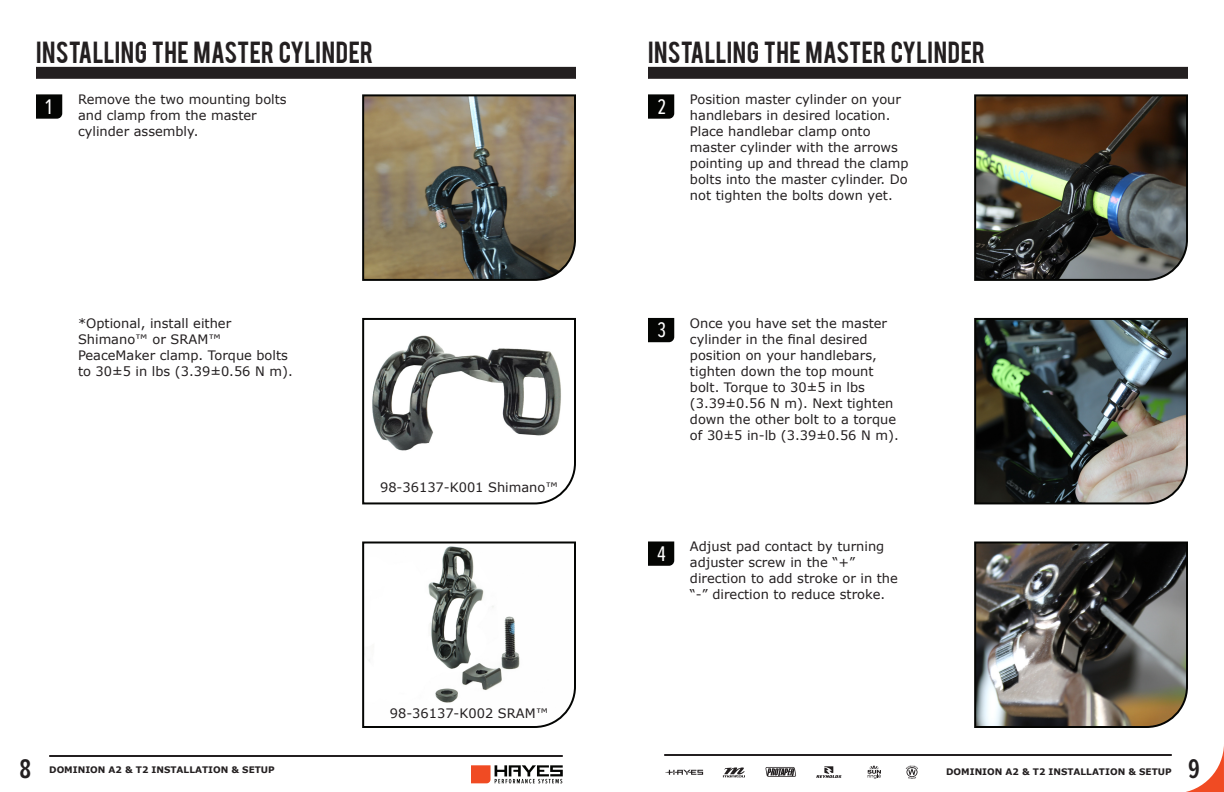
<style>
.page{position:relative;width:1224px;height:792px;background:#fff}
.page>*{position:absolute;margin:0;border:0;box-sizing:border-box;transform-origin:0 0}
.t1{font:600 28px "Proxima Nova Ex Cn";color:#231f20}
.t2{font:24px "Bebas";letter-spacing:.015em;color:#231f20}
.t3{font:22px "Proxima Nova Ex Cn";color:#fff}
.body_copy{font:13px/16px "Verdana";color:#231f20}
.t4{font:700 9px "Verdana";color:#231f20}
</style>
<div class="page">
<hr style="left:664px;top:754px;width:508px;height:2px;background:#231f20">
<svg style="left:665px;top:770px;width:38px;height:5px"></svg>
<svg style="left:723px;top:767px;width:22px;height:10px"></svg>
<svg style="left:765px;top:767px;width:31px;height:10px"></svg>
<svg style="left:867px;top:766px;width:14px;height:13px"></svg>
<svg style="left:816px;top:766px;width:26px;height:12px"></svg>
<svg style="left:906px;top:765px;width:12px;height:14px"></svg>
<svg style="left:1186px;top:746px;width:38px;height:46px"></svg>
<hr style="left:49px;top:755px;width:514px;height:2px;background:#231f20">
<svg style="left:471px;top:765px;width:92px;height:18px"></svg>
<div style="left:36px;top:67px;width:540px;height:11px;background:#231f20"></div>
<div style="left:36px;top:67px;width:540px;height:12px;border:1px solid #231f20"></div>
<div style="left:648px;top:67px;width:540px;height:11px;background:#231f20"></div>
<div style="left:648px;top:67px;width:540px;height:12px;border:1px solid #231f20"></div>
<svg style="left:36px;top:94px;width:26px;height:25px"></svg>
<svg style="left:362px;top:94px;width:214px;height:187px;background:#7d735e"></svg>
<img style="left:974px;top:94px;width:214px;height:187px">
<img style="left:974px;top:317px;width:214px;height:188px">
<svg style="left:648px;top:94px;width:26px;height:25px"></svg>
<svg style="left:648px;top:318px;width:26px;height:24px"></svg>
<svg style="left:362px;top:317px;width:214px;height:188px"></svg>
<svg style="left:362px;top:541px;width:214px;height:187px"></svg>
<svg style="left:648px;top:541px;width:26px;height:25px"></svg>
<img style="left:974px;top:541px;width:214px;height:187px">
<p class="t2" style="left:36px;top:35px;width:339px">INSTALLING THE MASTER CYLINDER</p>
<p class="t2" style="left:648px;top:35px;width:339px">INSTALLING THE MASTER CYLINDER</p>
<p class="t3" style="left:45px;top:94px;width:8px">1</p>
<p class="body_copy" style="left:78px;top:91px;width:210px">Remove the two mounting bolts and clamp from the master cylinder assembly.</p>
<p class="body_copy" style="left:690px;top:91px;width:220px">Position master cylinder on your handlebars in desired location.<br>Place handlebar clamp onto master cylinder with the arrows pointing up and thread the clamp bolts into the master cylinder. Do not tighten the bolts down yet.</p>
<p class="t3" style="left:657px;top:94px;width:10px">2</p>
<p class="body_copy" style="left:78px;top:315px;width:216px">*Optional, install either<br>Shimano™ or SRAM™<br>PeaceMaker clamp. Torque bolts to 30±5 in lbs (3.39±0.56 N m).</p>
<p class="body_copy" style="left:380px;top:479px;width:180px">98-36137-K001 Shimano™</p>
<p class="body_copy" style="left:390px;top:705px;width:160px">98-36137-K002 SRAM™</p>
<p class="t3" style="left:657px;top:318px;width:10px">3</p>
<p class="body_copy" style="left:690px;top:315px;width:210px">Once you have set the master cylinder in the final desired position on your handlebars, tighten down the top mount bolt. Torque to 30±5 in lbs (3.39±0.56 N m). Next tighten down the other bolt to a torque of 30±5 in-lb (3.39±0.56 N m).</p>
<p class="t3" style="left:657px;top:541px;width:10px">4</p>
<p class="body_copy" style="left:690px;top:539px;width:209px">Adjust pad contact by turning adjuster screw in the “+” direction to add stroke or in the “-” direction to reduce stroke.</p>
<h1 class="t1" style="left:20px;top:753px;width:13px">8</h1>
<p class="t4" style="left:49px;top:764px;width:227px">DOMINION A2 &amp; T2 INSTALLATION &amp; SETUP</p>
<p class="t4" style="left:946px;top:766px;width:227px">DOMINION A2 &amp; T2 INSTALLATION &amp; SETUP</p>
<h1 class="t1" style="left:1188px;top:753px;width:13px">9</h1>
</div>
